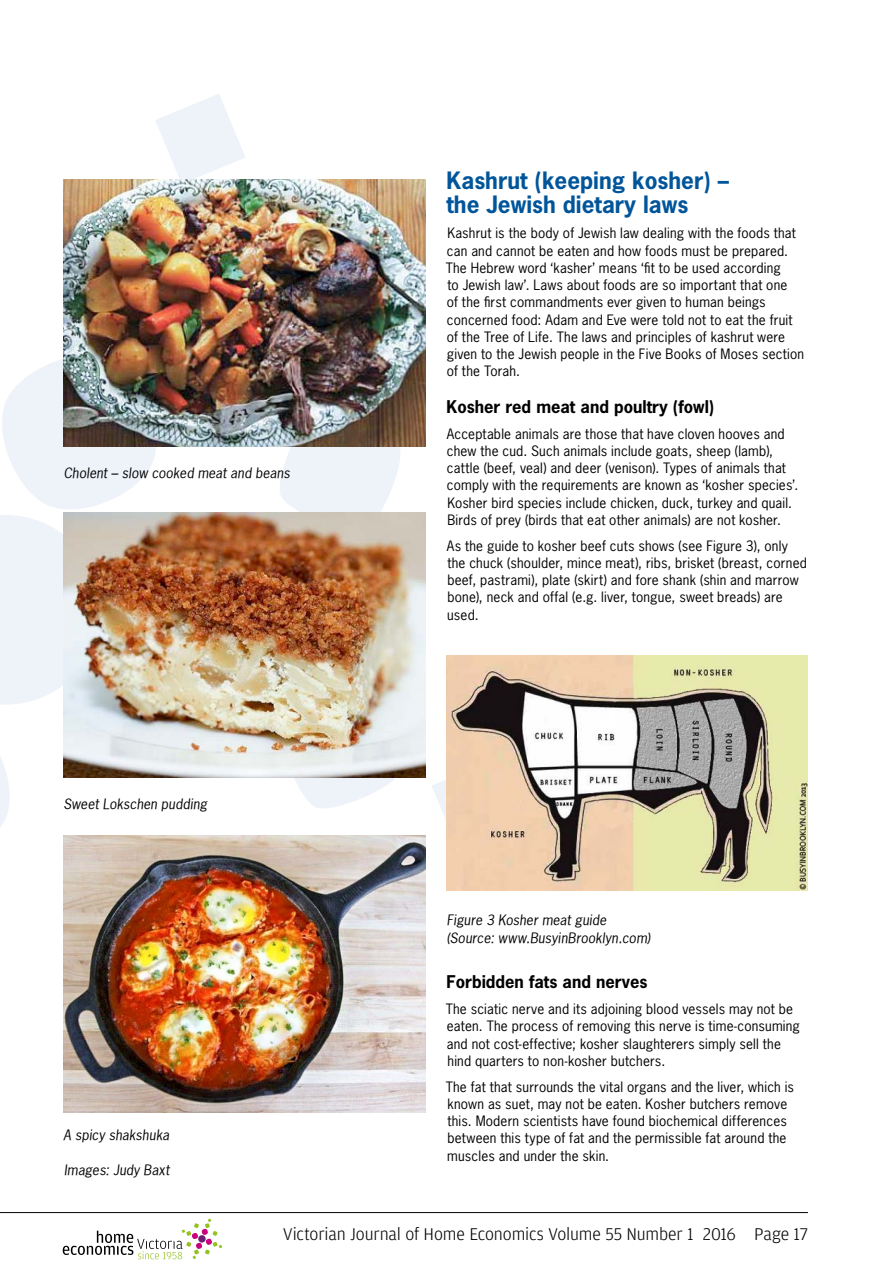
<style>
.page{position:relative;width:893px;height:1276px;background:#fff}
.page>*{position:absolute;margin:0;border:0;box-sizing:border-box;transform-origin:0 0}
.t1{font:700 22.5px/24px "News Gothic";color:#00559a}
.t2{font:300 18px "Amplitude";letter-spacing:-.01em;color:#000}
.t3{font:700 16.5px "News Gothic";color:#000}
.t4{font:13.5px/17.2px "News Gothic";letter-spacing:.015em;color:#000}
.t5{font:italic 13.5px/18px "News Gothic";letter-spacing:.015em;color:#000}
</style>
<div class="page">
<svg style="left:0;top:94px;width:587px;height:916px"></svg>
<svg style="left:63px;top:1218px;width:159px;height:41px"></svg>
<img style="left:64px;top:179px;width:361px;height:268px">
<img style="left:64px;top:512px;width:361px;height:265px">
<img style="left:64px;top:835px;width:361px;height:277px">
<img style="left:446px;top:655px;width:362px;height:235px">
<hr style="left:0;top:1212px;width:808px;height:1px;background:#000">
<p class="t5" style="left:64px;top:463px;width:228px">Cholent – slow cooked meat and beans</p>
<p class="t5" style="left:64px;top:794px;width:145px">Sweet Lokschen pudding</p>
<p class="t5" style="left:64px;top:1125px;width:107px">A spicy shakshuka</p>
<p class="t5" style="left:64px;top:1160px;width:107px">Images: Judy Baxt</p>
<h1 class="t1" style="left:446px;top:167px;width:284px">Kashrut (keeping kosher) – the Jewish dietary laws</h1>
<p class="t4" style="left:446px;top:224px;width:360px">Kashrut is the body of Jewish law dealing with the foods that can and cannot be eaten and how foods must be prepared.<br>The Hebrew word ‘kasher’ means ‘fit to be used according<br>to Jewish law’. Laws about foods are so important that one<br>of the first commandments ever given to human beings concerned food: Adam and Eve were told not to eat the fruit of the Tree of Life. The laws and principles of kashrut were given to the Jewish people in the Five Books of Moses section of the Torah.</p>
<p class="t3" style="left:446px;top:396px;width:269px">Kosher red meat and poultry (fowl)</p>
<p class="t4" style="left:447px;top:424px;width:353px">Acceptable animals are those that have cloven hooves and chew the cud. Such animals include goats, sheep (lamb), cattle (beef, veal) and deer (venison). Types of animals that comply with the requirements are known as ‘kosher species’.<br>Kosher bird species include chicken, duck, turkey and quail.<br>Birds of prey (birds that eat other animals) are not kosher.</p>
<p class="t4" style="left:447px;top:536px;width:362px">As the guide to kosher beef cuts shows (see Figure 3), only the chuck (shoulder, mince meat), ribs, brisket (breast, corned beef, pastrami), plate (skirt) and fore shank (shin and marrow bone), neck and offal (e.g. liver, tongue, sweet breads) are used.</p>
<p class="t5" style="left:447px;top:910px;width:205px">Figure 3 Kosher meat guide (Source: www.BusyinBrooklyn.com)</p>
<p class="t3" style="left:446px;top:971px;width:203px">Forbidden fats and nerves</p>
<p class="t4" style="left:446px;top:1000px;width:356px">The sciatic nerve and its adjoining blood vessels may not be eaten. The process of removing this nerve is time-consuming and not cost-effective; kosher slaughterers simply sell the hind quarters to non-kosher butchers.</p>
<p class="t4" style="left:446px;top:1077px;width:350px">The fat that surrounds the vital organs and the liver, which is known as suet, may not be eaten. Kosher butchers remove this. Modern scientists have found biochemical differences between this type of fat and the permissible fat around the muscles and under the skin.</p>
<h2 class="t2" style="left:283px;top:1224px;width:527px">Victorian Journal of Home Economics Volume 55 Number 1 2016 Page 17</h2>
</div>
